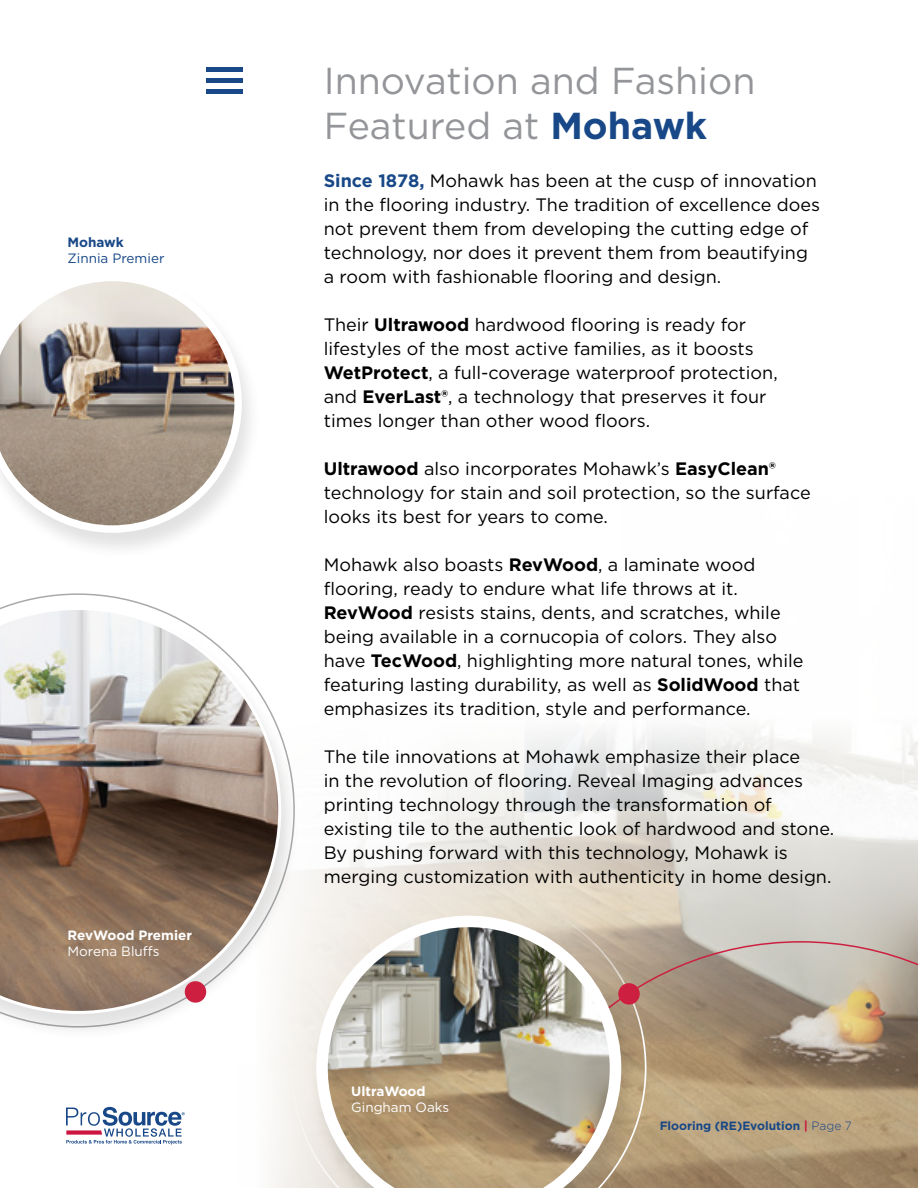
<style>
.page{position:relative;width:918px;height:1188px;background:#fff}
.page>*{position:absolute;margin:0;border:0;box-sizing:border-box;transform-origin:0 0}
.t1{font:37.5px/45px "Gotham";color:#939598}
.t2{font:18px/24px "Gotham";color:#000}
.t3{font:700 13.5px "Gotham";color:#fff}
.t4{font:13.5px "Gotham";color:#fff}
.t5{font:13.5px "Gotham";color:#184887}
.t6{font:700 13.5px "Gotham";color:#184887}
.t7{font:700 12px "Gotham";color:#184887}
.s1{font-weight:700;color:#184887}
.s2{font-weight:700}
.s3{color:#cd163f}
.s4{font-weight:300}
</style>
<div class="page">
<svg style="left:66px;top:1107px;width:119px;height:38px"></svg>
<img style="left:273px;top:730px;width:645px;height:458px">
<svg style="left:291px;top:890px;width:356px;height:298px;background:#ece6db"></svg>
<hr style="left:206px;top:68px;width:37px;height:4px;background:#184887">
<div style="left:206px;top:78px;width:37px;height:5px;background:#184887"></div>
<hr style="left:206px;top:89px;width:37px;height:4px;background:#184887">
<svg style="left:642px;top:941px;width:276px;height:247px;background:#ac977c"></svg>
<div style="left:308px;top:915px;width:334px;height:273px;background:#000;opacity:.12"></div>
<svg style="left:316px;top:916px;width:305px;height:272px;background:#b3aa98"></svg>
<div style="left:0;top:607px;width:301px;height:435px;background:#000;opacity:.12"></div>
<svg style="left:0;top:607px;width:281px;height:407px"></svg>
<div style="left:0;top:273px;width:261px;height:287px;background:#000;opacity:.12"></div>
<svg style="left:0;top:274px;width:242px;height:259px"></svg>
<div style="left:185px;top:981px;width:21px;height:22px;background:#cd1f3f;border-radius:50%"></div>
<div style="left:618px;top:983px;width:22px;height:22px;background:#cd1f3f;border-radius:50%"></div>
<p class="t6" style="left:68px;top:233px;width:58px">Mohawk</p>
<p class="t5" style="left:68px;top:250px;width:98px">Zinnia Premier</p>
<p class="t3" style="left:68px;top:926px;width:126px">RevWood Premier</p>
<p class="t4" style="left:68px;top:942px;width:94px">Morena Bluffs</p>
<h1 class="t1" style="left:324px;top:58px;width:433px">Innovation and Fashion<br>Featured at <span class="s1">Mohawk</span></h1>
<p class="t2" style="left:324px;top:169px;width:498px"><span class="s1">Since 1878,</span> Mohawk has been at the cusp of innovation in the flooring industry. The tradition of excellence does not prevent them from developing the cutting edge of technology, nor does it prevent them from beautifying a room with fashionable flooring and design.</p>
<p class="t2" style="left:324px;top:313px;width:455px">Their <span class="s2">Ultrawood</span> hardwood flooring is ready for lifestyles of the most active families, as it boosts <span class="s2">WetProtect</span>, a full-coverage waterproof protection, and <span class="s2">EverLast®</span>, a technology that preserves it four times longer than other wood floors.</p>
<p class="t2" style="left:324px;top:457px;width:488px"><span class="s2">Ultrawood</span> also incorporates Mohawk’s <span class="s2">EasyClean® </span>technology for stain and soil protection, so the surface looks its best for years to come.</p>
<p class="t2" style="left:324px;top:553px;width:481px">Mohawk also boasts <span class="s2">RevWood</span>, a laminate wood flooring, ready to endure what life throws at it.<br><span class="s2">RevWood</span> resists stains, dents, and scratches, while being available in a cornucopia of colors. They also have <span class="s2">TecWood</span>, highlighting more natural tones, while featuring lasting durability, as well as <span class="s2">SolidWood</span> that emphasizes its tradition, style and performance.</p>
<p class="t2" style="left:324px;top:745px;width:512px">The tile innovations at Mohawk emphasize their place<br>in the revolution of flooring. Reveal Imaging advances printing technology through the transformation of existing tile to the authentic look of hardwood and stone.<br>By pushing forward with this technology, Mohawk is merging customization with authenticity in home design.</p>
<p class="t3" style="left:351px;top:1082px;width:76px">UltraWood</p>
<p class="t4" style="left:351px;top:1098px;width:100px">Gingham Oaks</p>
<p class="t7" style="left:660px;top:1118px;width:194px">Flooring (RE)Evolution <span class="s3">|</span> <span class="s4">Page 7</span></p>
</div>
